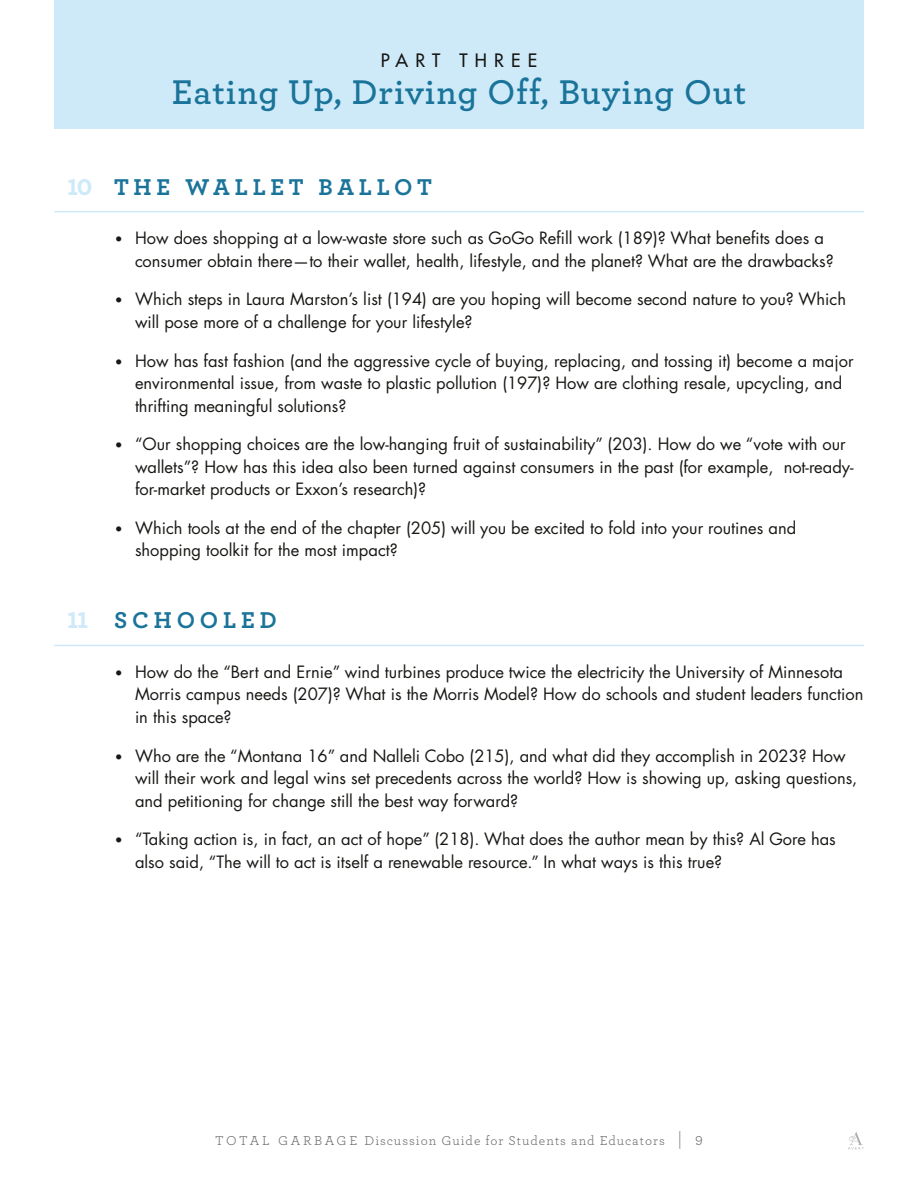
<style>
.page{position:relative;width:918px;height:1188px;background:#fff}
.page>*{position:absolute;margin:0;border:0;box-sizing:border-box;transform-origin:0 0}
.Paragraph_Style_1{font:600 36px "Archer";letter-spacing:.025em;color:#1a749a}
._1{font:700 24px "Archer";letter-spacing:.2em;color:#1a749a}
.Body{font:500 18px "Futura LT Pro";letter-spacing:.4em;color:#171714}
.t1{font:16.5px/22.5px "Futura LT Pro";color:#171714}
.t2{font:13.5px "Archer";letter-spacing:.075em;color:#6e6e6d}
.s1{font-weight:900;color:#ceeaf9}
.s2{font-size:13.5px}
.s3{font-size:19.05px}
</style>
<div class="page">
<svg style="left:848px;top:1132px;width:16px;height:17px"></svg>
<hr style="left:54px;top:211px;width:810px;height:1px;background:#ceeaf9">
<hr style="left:54px;top:645px;width:810px;height:1px;background:#ceeaf9">
<div style="left:54px;top:0;width:810px;height:128px;background:#ceeaf9"></div>
<p class="Body" style="left:381px;top:47px;width:158px">PART THREE</p>
<p class="Paragraph_Style_1" style="left:172px;top:66px;width:576px">Eating Up, Driving Off, Buying Out</p>
<p class="_1" style="left:68px;top:168px;width:366px"><span class="s1">10</span> THE WALLET BALLOT</p>
<p class="t1" style="left:135px;top:227px;width:700px;text-indent:-20px"><span class="s2">•</span> How does shopping at a low-waste store such as GoGo Refill work (189)? What benefits does a consumer obtain there—to their wallet, health, lifestyle, and the planet? What are the drawbacks?</p>
<p class="t1" style="left:135px;top:288px;width:713px;text-indent:-20px"><span class="s2">•</span> Which steps in Laura Marston’s list (194) are you hoping will become second nature to you? Which will pose more of a challenge for your lifestyle?</p>
<p class="t1" style="left:135px;top:349px;width:720px;text-indent:-20px"><span class="s2">•</span> How has fast fashion (and the aggressive cycle of buying, replacing, and tossing it) become a major environmental issue, from waste to plastic pollution (197)? How are clothing resale, upcycling, and thrifting meaningful solutions?</p>
<p class="t1" style="left:135px;top:433px;width:720px;text-indent:-20px"><span class="s2">•</span> “Our shopping choices are the low-hanging fruit of sustainability” (203). How do we “vote with our wallets”? How has this idea also been turned against consumers in the past (for example, not-ready&shy;for-market products or Exxon’s research)?</p>
<p class="t1" style="left:135px;top:516px;width:663px;text-indent:-20px"><span class="s2">•</span> Which tools at the end of the chapter (205) will you be excited to fold into your routines and shopping toolkit for the most impact?</p>
<p class="_1" style="left:68px;top:602px;width:211px"><span class="s1">11</span> SCHOOLED</p>
<p class="t1" style="left:135px;top:660px;width:730px;text-indent:-20px"><span class="s2">•</span> How do the “Bert and Ernie” wind turbines produce twice the electricity the University of Minnesota<br>Morris campus needs (207)? What is the Morris Model? How do schools and student leaders function in this space?</p>
<p class="t1" style="left:135px;top:744px;width:724px;text-indent:-20px"><span class="s2">•</span> Who are the “Montana 16” and Nalleli Cobo (215), and what did they accomplish in 2023? How will their work and legal wins set precedents across the world? How is showing up, asking questions, and petitioning for change still the best way forward?</p>
<p class="t1" style="left:135px;top:828px;width:702px;text-indent:-20px"><span class="s2">•</span> “Taking action is, in fact, an act of hope” (218). What does the author mean by this? Al Gore has also said, “The will to act is itself a renewable resource.” In what ways is this true?</p>
<p class="t2" style="left:215px;top:1131px;width:489px">TOTA L G A R BAG E Discussion Guide for Students and Educators <span class="s3">|</span> 9</p>
</div>
